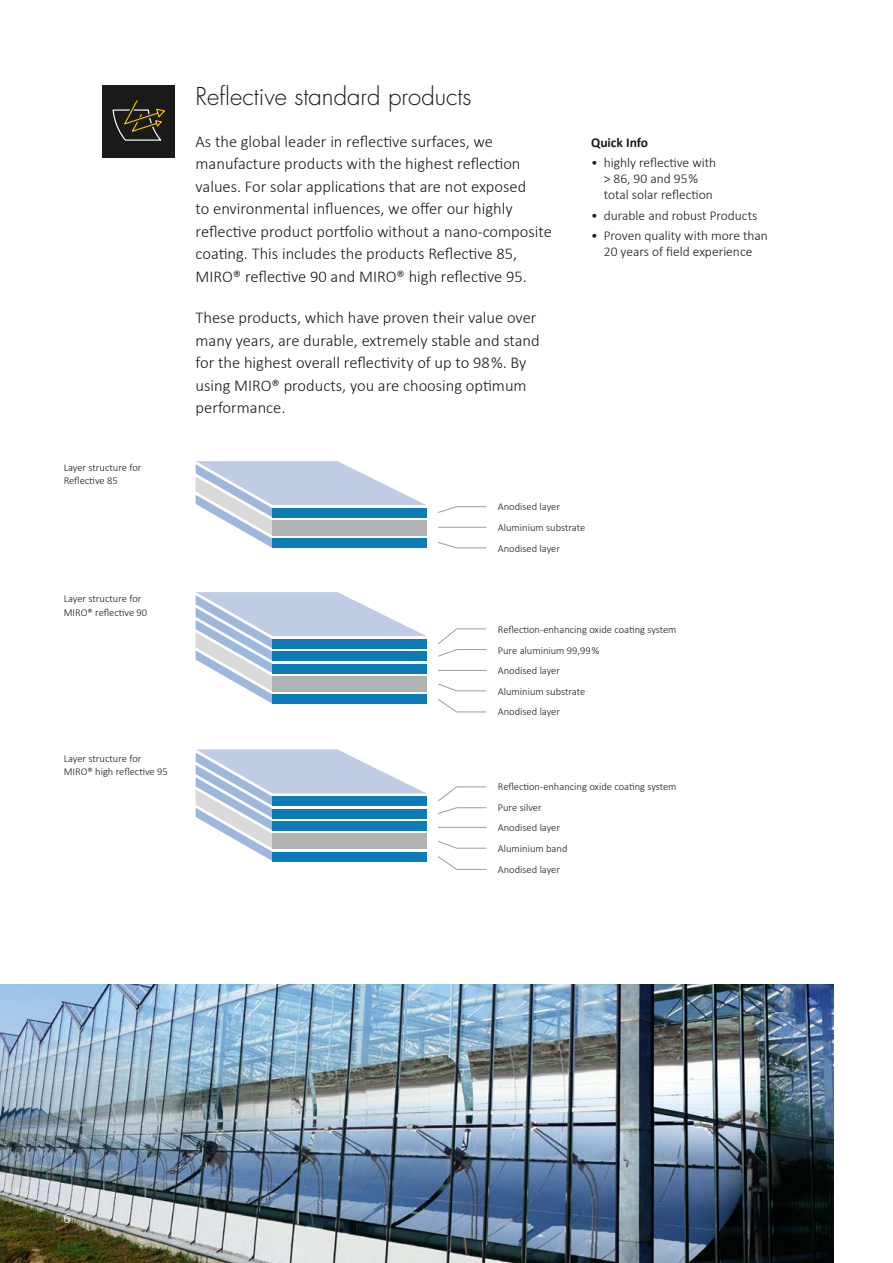
<style>
.page{position:relative;width:893px;height:1263px;background:#fff}
.page>*{position:absolute;margin:0;border:0;box-sizing:border-box;transform-origin:0 0}
.t1{font:300 24px "Futura Std";color:#1a1a18}
.t2{font:300 16.5px/22.5px "Calibri";color:#1a1a18}
.t3{font:300 14.25px "Calibri";color:#fff}
.t4{font:300 13.5px/16.2px "Calibri";color:#1a1a18}
.t5{font:700 13.5px "Calibri";color:#1a1a18}
.t6{font:300 10.5px/20.7px "Calibri";color:#1a1a18}
</style>
<div class="page">
<img style="left:0;top:984px;width:833px;height:279px">
<div style="left:102px;top:85px;width:72px;height:72px;background:#1a1a18"></div>
<svg style="left:112px;top:100px;width:53px;height:41px"></svg>
<div style="left:273px;top:508px;width:154px;height:9px;background:#0d7bb7"></div>
<svg style="left:196px;top:461px;width:230px;height:87px"></svg>
<div style="left:273px;top:539px;width:154px;height:9px;background:#0d7bb7"></div>
<hr style="left:438px;top:527px;width:48px;height:1px;background:#9c9d9d">
<svg style="left:438px;top:542px;width:49px;height:7px"></svg>
<svg style="left:438px;top:506px;width:49px;height:7px"></svg>
<svg style="left:438px;top:628px;width:49px;height:29px"></svg>
<svg style="left:438px;top:683px;width:49px;height:9px"></svg>
<svg style="left:196px;top:592px;width:231px;height:112px"></svg>
<div style="left:273px;top:694px;width:154px;height:10px;background:#0d7bb7"></div>
<svg style="left:438px;top:699px;width:49px;height:14px"></svg>
<hr style="left:438px;top:670px;width:48px;height:1px;background:#9c9d9d">
<svg style="left:438px;top:786px;width:49px;height:28px"></svg>
<svg style="left:438px;top:841px;width:49px;height:8px"></svg>
<svg style="left:196px;top:749px;width:231px;height:112px"></svg>
<div style="left:273px;top:852px;width:154px;height:9px;background:#0d7bb7"></div>
<svg style="left:438px;top:856px;width:49px;height:14px"></svg>
<hr style="left:438px;top:827px;width:48px;height:1px;background:#9c9d9d">
<p class="t6" style="left:64px;top:460px;width:79px;line-height:13.5px">Layer structure for<br>Reflective 85</p>
<p class="t6" style="left:64px;top:592px;width:85px;line-height:13.5px">Layer structure for<br>MIRO® reflective 90</p>
<p class="t6" style="left:64px;top:751px;width:106px;line-height:13.5px">Layer structure for<br>MIRO® high reflective 95</p>
<h1 class="t1" style="left:196px;top:82px;width:278px">Reflective standard products</h1>
<p class="t2" style="left:196px;top:130px;width:358px">As the global leader in reflective surfaces, we manufacture products with the highest reflection values. For solar applications that are not exposed<br>to environmental influences, we offer our highly reflective product portfolio without a nano-composite coating. This includes the products Reflective 85, MIRO® reflective 90 and MIRO® high reflective 95.</p>
<p class="t2" style="left:196px;top:306px;width:346px">These products, which have proven their value over many years, are durable, extremely stable and stand for the highest overall reflectivity of up to 98 %. By using MIRO® products, you are choosing optimum performance.</p>
<p class="t5" style="left:591px;top:132px;width:59px">Quick Info</p>
<p class="t4" style="left:604px;top:154px;width:114px;text-indent:-13px">• highly reflective with &gt; 86, 90 and 95 % total solar reflection</p>
<p class="t4" style="left:591px;top:207px;width:168px">• durable and robust Products</p>
<p class="t4" style="left:591px;top:228px;width:178px;text-align:center">• Proven quality with more than<br>20 years of field experience</p>
<p class="t6" style="left:498px;top:496px;width:64px">Anodised layer</p>
<p class="t6" style="left:498px;top:538px;width:64px">Anodised layer</p>
<p class="t6" style="left:498px;top:517px;width:89px">Aluminium substrate</p>
<p class="t6" style="left:498px;top:619px;width:180px">Reflection-enhancing oxide coating system<br>Pure aluminium 99,99 %<br>Anodised layer</p>
<p class="t6" style="left:498px;top:701px;width:64px">Anodised layer</p>
<p class="t6" style="left:498px;top:681px;width:89px">Aluminium substrate</p>
<p class="t6" style="left:498px;top:776px;width:180px">Reflection-enhancing oxide coating system<br>Pure silver<br>Anodised layer</p>
<p class="t6" style="left:498px;top:859px;width:64px">Anodised layer</p>
<p class="t6" style="left:498px;top:838px;width:71px">Aluminium band</p>
<p class="t3" style="left:64px;top:1210px;width:9px">6</p>
</div>
